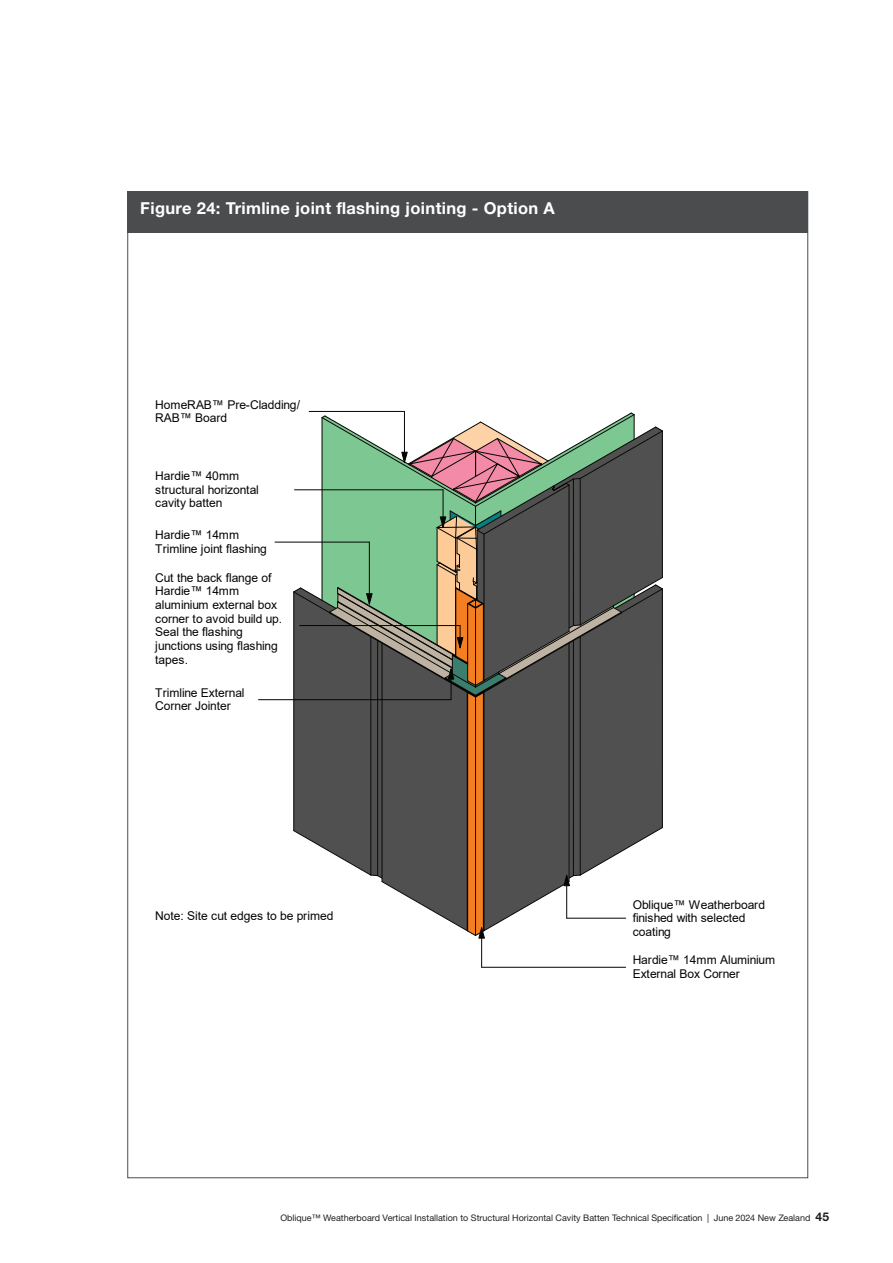
<style>
.page{position:relative;width:893px;height:1263px;background:#fff}
.page>*{position:absolute;margin:0;border:0;box-sizing:border-box;transform-origin:0 0}
.t1{font:700 16.5px "Helvetica Neue LTW1 G";letter-spacing:.02em;color:#fff}
.t2{font:12.15px/13.6px "Arial";letter-spacing:-.01em;color:#040503}
.t3{font:12px/13.6px "Arial";letter-spacing:-.005em;color:#040503}
.t4{font:9px "Helvetica Neue LTW1 G";color:#231f20}
.s1{font-weight:700;font-size:12px}
</style>
<div class="page">
<div style="left:128px;top:191px;width:680px;height:42px;background:#4b4c4d"></div>
<hr style="left:275px;top:542px;width:94px;height:1px;background:#040503">
<hr style="left:258px;top:699px;width:193px;height:1px;background:#040503">
<hr style="left:482px;top:967px;width:144px;height:1px;background:#040503">
<hr style="left:481px;top:928px;width:1px;height:39px;background:#040503">
<svg style="left:293px;top:412px;width:370px;height:526px"></svg>
<hr style="left:309px;top:411px;width:95px;height:1px;background:#040503">
<hr style="left:404px;top:411px;width:1px;height:52px;background:#040503">
<h1 class="t1" style="left:140px;top:198px;width:416px">Figure 24: Trimline joint flashing jointing - Option A</h1>
<p class="t2" style="left:155px;top:397px;width:146px">HomeRAB™ Pre-Cladding/<br>RAB™ Board</p>
<p class="t3" style="left:155px;top:469px;width:105px">Hardie™ 40mm structural horizontal cavity batten</p>
<p class="t2" style="left:155px;top:528px;width:113px">Hardie™ 14mm<br>Trimline joint flashing</p>
<p class="t3" style="left:155px;top:571px;width:128px">Cut the back flange of<br>Hardie™ 14mm aluminium external box corner to avoid build up.<br>Seal the flashing junctions using flashing tapes.</p>
<p class="t2" style="left:155px;top:686px;width:91px">Trimline External<br>Corner Jointer</p>
<p class="t2" style="left:155px;top:909px;width:180px">Note: Site cut edges to be primed</p>
<p class="t3" style="left:633px;top:897px;width:134px">Oblique™ Weatherboard finished with selected coating</p>
<p class="t2" style="left:633px;top:953px;width:144px">Hardie™ 14mm Aluminium<br>External Box Corner</p>
<p class="t4" style="left:280px;top:1212px;width:550px">Oblique™ Weatherboard Vertical Installation to Structural Horizontal Cavity Batten Technical Specification | June 2024 New Zealand <span class="s1">45</span></p>
</div>
